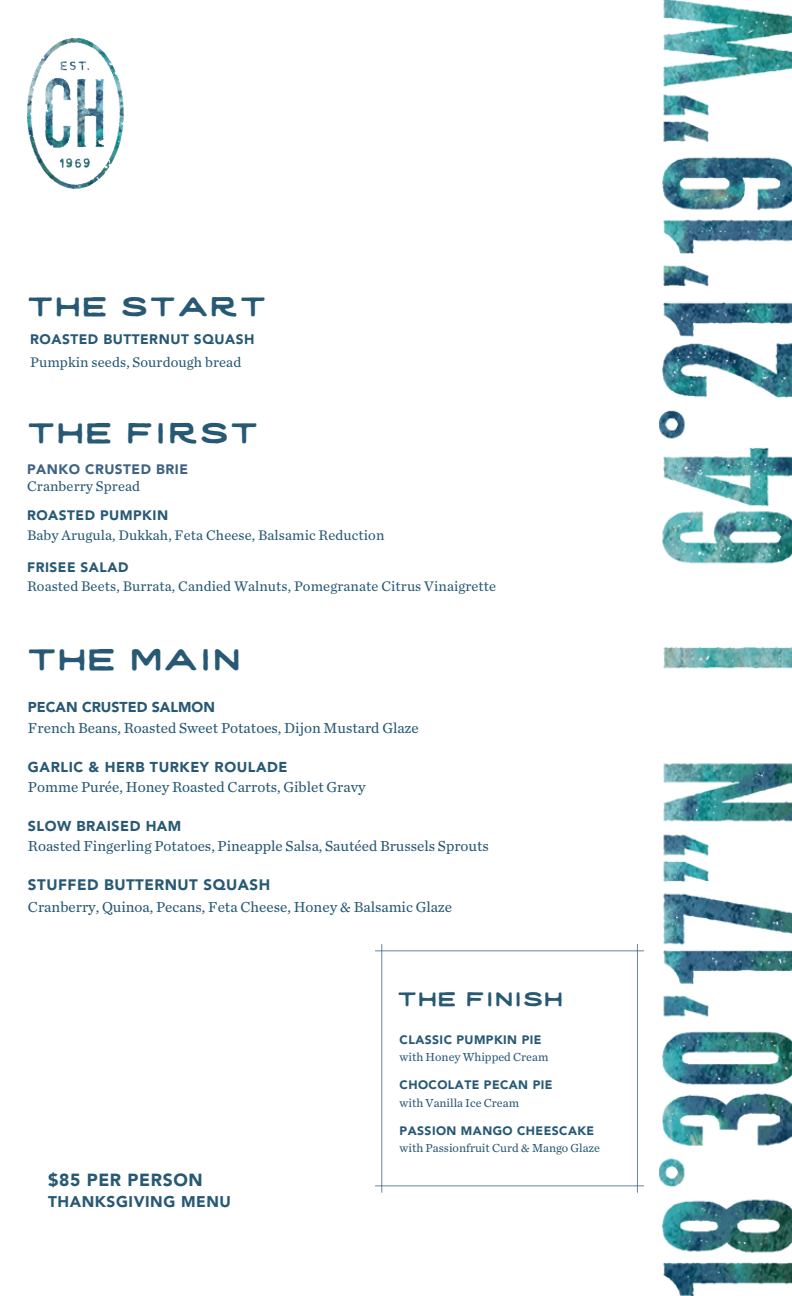
<style>
.page{position:relative;width:792px;height:1296px;background:#fff}
.page>*{position:absolute;margin:0;border:0;box-sizing:border-box;transform-origin:0 0}
.t1{font:39.2px "Wayfarer";letter-spacing:.03em;color:#285974}
.t2{font:37.4px "Wayfarer";letter-spacing:.04em;color:#285974}
.t3{font:35.2px "Wayfarer";letter-spacing:.04em;color:#285974}
.t4{font:25.8px "Wayfarer";letter-spacing:.04em;color:#285974}
.t5{font:900 17.4px "Avenir LT Std";letter-spacing:.035em;color:#285974}
.t6{font:900 15.4px "Avenir LT Std";letter-spacing:.035em;color:#285974}
.t7{font:15.2px "Chronicle Text G2";color:#285974}
.t8{font:900 15.2px "Avenir LT Std";letter-spacing:.035em;color:#285974}
.t9{font:14.6px "Chronicle Text G2";letter-spacing:.01em;color:#285974}
.t10{font:900 14.2px "Avenir LT Std";letter-spacing:.035em;color:#285974}
.t11{font:900 14.2px "Avenir LT Std";color:#285974}
.t12{font:900 13.6px "Avenir LT Std";letter-spacing:.035em;color:#285974}
.t13{font:900 13.6px "Avenir LT Std";letter-spacing:.035em;color:#3e6383}
.t14{font:12.2px "Chronicle Text G2";color:#285974}
.t15{font:900 12.2px "Avenir LT Std";letter-spacing:.035em;color:#285974}
</style>
<div class="page">
<svg style="left:375px;top:944px;width:269px;height:249px"></svg>
<img style="left:660px;top:0;width:132px;height:1296px">
<img style="left:27px;top:38px;width:97px;height:150px">
<h6 class="t3" style="left:27px;top:281px;width:241px">The sTarT</h6>
<h5 class="t12" style="left:30px;top:333px;width:226px">ROASTED BUTTERNUT SQUASH</h5>
<h6 class="t9" style="left:30px;top:353px;width:213px">Pumpkin seeds, Sourdough bread</h6>
<p class="t2" style="left:27px;top:406px;width:233px">The FIrST</p>
<h5 class="t13" style="left:27px;top:464px;width:162px">PANKO CRUSTED BRIE</h5>
<h1 class="t12" style="left:27px;top:510px;width:143px">ROASTED PUMPKIN</h1>
<h3 class="t9" style="left:27px;top:526px;width:359px">Baby Arugula, Dukkah, Feta Cheese, Balsamic Reduction</h3>
<p class="t12" style="left:27px;top:562px;width:103px">FRISEE SALAD</p>
<p class="t9" style="left:27px;top:577px;width:471px">Roasted Beets, Burrata, Candied Walnuts, Pomegranate Citrus Vinaigrette</p>
<p class="t9" style="left:27px;top:477px;width:115px">Cranberry Spread</p>
<p class="t1" style="left:27px;top:631px;width:215px">The main</p>
<p class="t11" style="left:28px;top:702px;width:188px">PECAN CRUSTED SALMON</p>
<p class="t7" style="left:28px;top:718px;width:392px">French Beans, Roasted Sweet Potatoes, Dijon Mustard Glaze</p>
<p class="t10" style="left:28px;top:761px;width:261px">GARLIC &amp; HERB TURKEY ROULADE</p>
<p class="t7" style="left:28px;top:777px;width:339px">Pomme Purée, Honey Roasted Carrots, Giblet Gravy</p>
<p class="t10" style="left:28px;top:820px;width:155px">SLOW BRAISED HAM</p>
<p class="t7" style="left:28px;top:837px;width:462px">Roasted Fingerling Potatoes, Pineapple Salsa, Sautéed Brussels Sprouts</p>
<p class="t8" style="left:28px;top:879px;width:244px">STUFFED BUTTERNUT SQUASH</p>
<p class="t7" style="left:28px;top:897px;width:426px">Cranberry, Quinoa, Pecans, Feta Cheese, Honey &amp; Balsamic Glaze</p>
<h5 class="t4" style="left:398px;top:980px;width:167px">the finish</h5>
<p class="t5" style="left:48px;top:1172px;width:156px">$85 PER PERSON</p>
<p class="t6" style="left:48px;top:1196px;width:184px">THANKSGIVING MENU</p>
<p class="t15" style="left:400px;top:1035px;width:143px">CLASSIC PUMPKIN PIE</p>
<h2 class="t14" style="left:400px;top:1049px;width:150px">with Honey Whipped Cream</h2>
<h6 class="t15" style="left:400px;top:1080px;width:154px">CHOCOLATE PECAN PIE</h6>
<h5 class="t14" style="left:400px;top:1095px;width:121px">with Vanilla Ice Cream</h5>
<h1 class="t15" style="left:400px;top:1126px;width:196px">PASSION MANGO CHEESCAKE</h1>
<h6 class="t14" style="left:400px;top:1141px;width:202px">with Passionfruit Curd &amp; Mango Glaze</h6>
</div>
